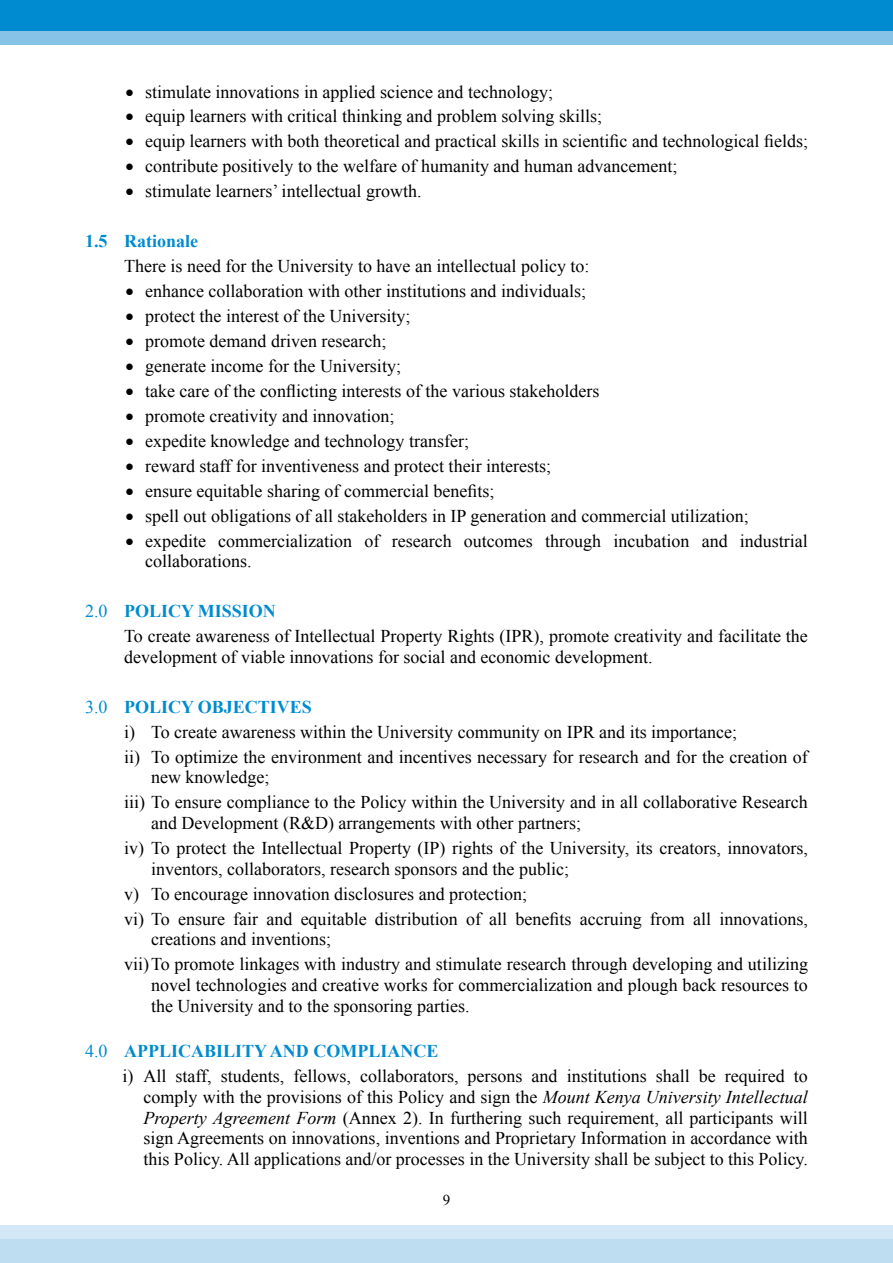
<style>
.page{position:relative;width:893px;height:1263px;background:#fff}
.page>*{position:absolute;margin:0;border:0;box-sizing:border-box;transform-origin:0 0}
.t1{font:18px/24.9px "Times New Roman";color:#000}
.t2{font:700 18px "Times New Roman";color:#008bd0}
.t3{font:15px "Times New Roman";color:#000}
.s1{color:#008bd0}
.s2{font-weight:700;color:#008bd0}
.s3{font-style:italic}
</style>
<div class="page">
<div style="left:0;top:0;width:893px;height:44px;background:#87c3e7"></div>
<div style="left:0;top:0;width:893px;height:31px;background:#008bd0"></div>
<div style="left:0;top:1225px;width:893px;height:38px;background:#d4e7f6"></div>
<div style="left:0;top:1239px;width:893px;height:24px;background:#bfddf1"></div>
<p class="t1" style="left:126px;top:79px;width:429px">• stimulate innovations in applied science and technology;</p>
<p class="t1" style="left:126px;top:104px;width:478px">• equip learners with critical thinking and problem solving skills;</p>
<p class="t1" style="left:126px;top:129px;width:684px">• equip learners with both theoretical and practical skills in scientific and technological fields;</p>
<p class="t1" style="left:126px;top:154px;width:553px">• contribute positively to the welfare of humanity and human advancement;</p>
<p class="t1" style="left:126px;top:179px;width:298px">• stimulate learners’ intellectual growth.</p>
<p class="t2" style="left:85px;top:229px;width:115px">1.5 Rationale</p>
<p class="t1" style="left:124px;top:253px;width:467px">There is need for the University to have an intellectual policy to:</p>
<p class="t1" style="left:126px;top:278px;width:462px">• enhance collaboration with other institutions and individuals;</p>
<p class="t1" style="left:126px;top:303px;width:286px">• protect the interest of the University;</p>
<p class="t1" style="left:126px;top:328px;width:262px">• promote demand driven research;</p>
<p class="t1" style="left:126px;top:353px;width:277px">• generate income for the University;</p>
<p class="t1" style="left:126px;top:378px;width:475px">• take care of the conflicting interests of the various stakeholders</p>
<p class="t1" style="left:126px;top:403px;width:270px">• promote creativity and innovation;</p>
<p class="t1" style="left:126px;top:428px;width:345px">• expedite knowledge and technology transfer;</p>
<p class="t1" style="left:126px;top:453px;width:427px">• reward staff for inventiveness and protect their interests;</p>
<p class="t1" style="left:126px;top:478px;width:370px">• ensure equitable sharing of commercial benefits;</p>
<p class="t1" style="left:126px;top:503px;width:625px">• spell out obligations of all stakeholders in IP generation and commercial utilization;</p>
<p class="t1" style="left:145px;top:530px;width:664px;line-height:20.7px;text-indent:-19px">• expedite commercialization of research outcomes through incubation and industrial collaborations.</p>
<p class="t1" style="left:124px;top:598px;width:685px;text-indent:-39px"><span class="s1">2.0</span> <span class="s2">POLICY MISSION<br></span>To create awareness of Intellectual Property Rights (IPR), promote creativity and facilitate the</p>
<p class="t1" style="left:124px;top:644px;width:530px">development of viable innovations for social and economic development.</p>
<p class="t1" style="left:124px;top:694px;width:685px;text-indent:-39px"><span class="s1">3.0</span> <span class="s2">POLICY OBJECTIVES<br></span>i) To create awareness within the University community on IPR and its importance;<br>ii) To optimize the environment and incentives necessary for research and for the creation of</p>
<p class="t1" style="left:124px;top:765px;width:685px;text-indent:27px">new knowledge;<br>iii) To ensure compliance to the Policy within the University and in all collaborative Research</p>
<p class="t1" style="left:124px;top:810px;width:685px;text-indent:27px">and Development (R&amp;D) arrangements with other partners;<br>iv) To protect the Intellectual Property (IP) rights of the University, its creators, innovators,</p>
<p class="t1" style="left:124px;top:856px;width:685px;text-indent:27px">inventors, collaborators, research sponsors and the public;<br>v) To encourage innovation disclosures and protection;<br>vi) To ensure fair and equitable distribution of all benefits accruing from all innovations,</p>
<p class="t1" style="left:124px;top:926px;width:685px;text-indent:27px">creations and inventions;<br>vii)To promote linkages with industry and stimulate research through developing and utilizing</p>
<p class="t1" style="left:151px;top:974px;width:658px;line-height:20.7px">novel technologies and creative works for commercialization and plough back resources to the University and to the sponsoring parties.</p>
<p class="t1" style="left:123px;top:1038px;width:687px;text-indent:-38px"><span class="s1">4.0</span> <span class="s2">APPLICABILITY AND COMPLIANCE<br></span>i) All staff, students, fellows, collaborators, persons and institutions shall be required to</p>
<p class="t1" style="left:144px;top:1086px;width:666px;line-height:20.7px;text-align:justify">comply with the provisions of this Policy and sign the <span class="s3">Mount Kenya University Intellectual Property Agreement Form</span> (Annex 2). In furthering such requirement, all participants will sign Agreements on innovations, inventions and Proprietary Information in accordance with this Policy. All applications and/or processes in the University shall be subject to this Policy.</p>
<p class="t3" style="left:443px;top:1189px;width:9px">9</p>
</div>
